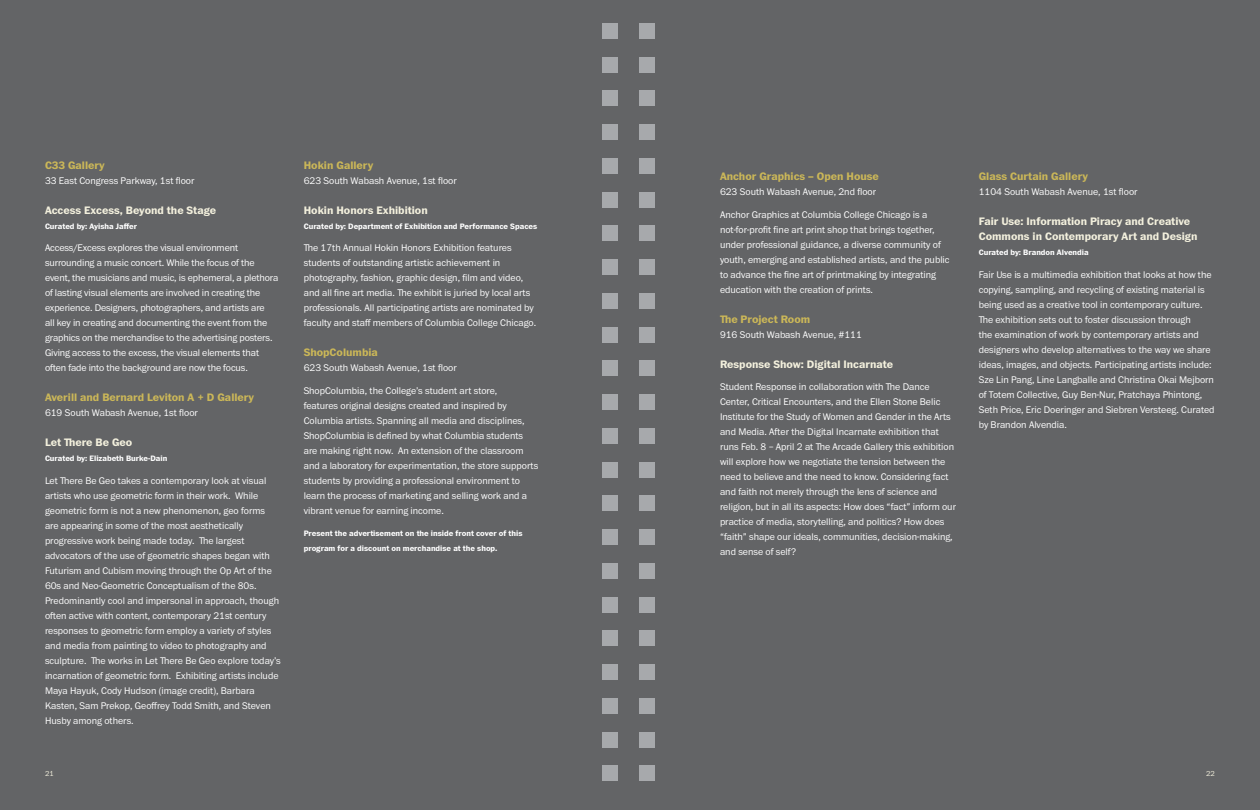
<style>
.page{position:relative;width:1260px;height:810px;background:#636466}
.page>*{position:absolute;margin:0;border:0;box-sizing:border-box;transform-origin:0 0}
.t1{font:700 11.25px/15px "Franklin ITC Pro";color:#f3f0dd}
.t2{font:700 11.25px "Franklin ITC Pro";color:#cbb758}
.t3{font:300 10px/15px "Franklin ITC Pro";color:#fff}
.t4{font:700 8.12px/15px "Franklin ITC Pro";color:#fff}
.t5{font:300 7.5px "Franklin ITC Pro";color:#f3f0dd}
</style>
<div class="page">
<div style="left:639px;top:23px;width:16px;height:16px;background:#a7a9ac"></div>
<div style="left:639px;top:57px;width:16px;height:15px;background:#a7a9ac"></div>
<div style="left:639px;top:91px;width:16px;height:15px;background:#a7a9ac"></div>
<div style="left:639px;top:124px;width:16px;height:16px;background:#a7a9ac"></div>
<div style="left:639px;top:158px;width:16px;height:16px;background:#a7a9ac"></div>
<div style="left:639px;top:192px;width:16px;height:16px;background:#a7a9ac"></div>
<div style="left:639px;top:226px;width:16px;height:15px;background:#a7a9ac"></div>
<div style="left:639px;top:259px;width:16px;height:16px;background:#a7a9ac"></div>
<div style="left:639px;top:293px;width:16px;height:16px;background:#a7a9ac"></div>
<div style="left:639px;top:327px;width:16px;height:15px;background:#a7a9ac"></div>
<div style="left:639px;top:361px;width:16px;height:15px;background:#a7a9ac"></div>
<div style="left:639px;top:394px;width:16px;height:16px;background:#a7a9ac"></div>
<div style="left:639px;top:428px;width:16px;height:16px;background:#a7a9ac"></div>
<div style="left:639px;top:462px;width:16px;height:16px;background:#a7a9ac"></div>
<div style="left:639px;top:496px;width:16px;height:15px;background:#a7a9ac"></div>
<div style="left:639px;top:529px;width:16px;height:16px;background:#a7a9ac"></div>
<div style="left:639px;top:563px;width:16px;height:16px;background:#a7a9ac"></div>
<div style="left:639px;top:597px;width:16px;height:15px;background:#a7a9ac"></div>
<div style="left:639px;top:631px;width:16px;height:15px;background:#a7a9ac"></div>
<div style="left:639px;top:664px;width:16px;height:16px;background:#a7a9ac"></div>
<div style="left:639px;top:698px;width:16px;height:16px;background:#a7a9ac"></div>
<div style="left:639px;top:732px;width:16px;height:16px;background:#a7a9ac"></div>
<div style="left:639px;top:766px;width:16px;height:15px;background:#a7a9ac"></div>
<div style="left:602px;top:23px;width:16px;height:16px;background:#a7a9ac"></div>
<div style="left:602px;top:57px;width:16px;height:15px;background:#a7a9ac"></div>
<div style="left:602px;top:91px;width:16px;height:15px;background:#a7a9ac"></div>
<div style="left:602px;top:124px;width:16px;height:16px;background:#a7a9ac"></div>
<div style="left:602px;top:158px;width:16px;height:16px;background:#a7a9ac"></div>
<div style="left:602px;top:192px;width:16px;height:16px;background:#a7a9ac"></div>
<div style="left:602px;top:226px;width:16px;height:15px;background:#a7a9ac"></div>
<div style="left:602px;top:259px;width:16px;height:16px;background:#a7a9ac"></div>
<div style="left:602px;top:293px;width:16px;height:16px;background:#a7a9ac"></div>
<div style="left:602px;top:327px;width:16px;height:15px;background:#a7a9ac"></div>
<div style="left:602px;top:361px;width:16px;height:15px;background:#a7a9ac"></div>
<div style="left:602px;top:394px;width:16px;height:16px;background:#a7a9ac"></div>
<div style="left:602px;top:428px;width:16px;height:16px;background:#a7a9ac"></div>
<div style="left:602px;top:462px;width:16px;height:16px;background:#a7a9ac"></div>
<div style="left:602px;top:496px;width:16px;height:15px;background:#a7a9ac"></div>
<div style="left:602px;top:529px;width:16px;height:16px;background:#a7a9ac"></div>
<div style="left:602px;top:563px;width:16px;height:16px;background:#a7a9ac"></div>
<div style="left:602px;top:597px;width:16px;height:15px;background:#a7a9ac"></div>
<div style="left:602px;top:631px;width:16px;height:15px;background:#a7a9ac"></div>
<div style="left:602px;top:664px;width:16px;height:16px;background:#a7a9ac"></div>
<div style="left:602px;top:698px;width:16px;height:16px;background:#a7a9ac"></div>
<div style="left:602px;top:732px;width:16px;height:16px;background:#a7a9ac"></div>
<div style="left:602px;top:766px;width:16px;height:15px;background:#a7a9ac"></div>
<p class="t2" style="left:45px;top:159px;width:61px">C33 Gallery</p>
<p class="t3" style="left:45px;top:173px;width:151px">33 East Congress Parkway, 1st floor</p>
<p class="t1" style="left:45px;top:203px;width:173px">Access Excess, Beyond the Stage</p>
<p class="t4" style="left:45px;top:219px;width:94px">Curated by: Ayisha Jaffer</p>
<p class="t3" style="left:45px;top:241px;width:235px">Access/Excess explores the visual environment surrounding a music concert. While the focus of the event, the musicians and music, is ephemeral, a plethora of lasting visual elements are involved in creating the experience. Designers, photographers, and artists are<br>all key in creating and documenting the event from the graphics on the merchandise to the advertising posters.<br>Giving access to the excess, the visual elements that often fade into the background are now the focus.</p>
<p class="t2" style="left:45px;top:391px;width:211px">Averill and Bernard Leviton A + D Gallery</p>
<p class="t3" style="left:45px;top:406px;width:154px">619 South Wabash Avenue, 1st floor</p>
<p class="t1" style="left:45px;top:435px;width:89px">Let There Be Geo</p>
<p class="t4" style="left:45px;top:451px;width:124px">Curated by: Elizabeth Burke-Dain</p>
<p class="t3" style="left:45px;top:473px;width:237px">Let There Be Geo takes a contemporary look at visual artists who use geometric form in their work. While geometric form is not a new phenomenon, geo forms are appearing in some of the most aesthetically progressive work being made today. The largest advocators of the use of geometric shapes began with Futurism and Cubism moving through the Op Art of the 60s and Neo-Geometric Conceptualism of the 80s.<br>Predominantly cool and impersonal in approach, though often active with content, contemporary 21st century responses to geometric form employ a variety of styles and media from painting to video to photography and sculpture. The works in Let There Be Geo explore today’s incarnation of geometric form. Exhibiting artists include Maya Hayuk, Cody Hudson (image credit), Barbara Kasten, Sam Prekop, Geoffrey Todd Smith, and Steven Husby among others.</p>
<p class="t2" style="left:304px;top:159px;width:71px">Hokin Gallery</p>
<p class="t3" style="left:304px;top:173px;width:154px">623 South Wabash Avenue, 1st floor</p>
<p class="t1" style="left:304px;top:203px;width:126px">Hokin Honors Exhibition</p>
<p class="t4" style="left:304px;top:219px;width:235px">Curated by: Department of Exhibition and Performance Spaces</p>
<p class="t3" style="left:304px;top:241px;width:234px">The 17th Annual Hokin Honors Exhibition features students of outstanding artistic achievement in photography, fashion, graphic design, film and video, and all fine art media. The exhibit is juried by local arts professionals. All participating artists are nominated by faculty and staff members of Columbia College Chicago.</p>
<p class="t2" style="left:304px;top:346px;width:76px">ShopColumbia</p>
<p class="t3" style="left:304px;top:361px;width:154px">623 South Wabash Avenue, 1st floor</p>
<p class="t3" style="left:304px;top:383px;width:236px">ShopColumbia, the College’s student art store,<br>features original designs created and inspired by Columbia artists. Spanning all media and disciplines, ShopColumbia is defined by what Columbia students are making right now. An extension of the classroom and a laboratory for experimentation, the store supports students by providing a professional environment to learn the process of marketing and selling work and a vibrant venue for earning income.</p>
<p class="t4" style="left:304px;top:526px;width:220px">Present the advertisement on the inside front cover of this program for a discount on merchandise at the shop.</p>
<p class="t2" style="left:720px;top:170px;width:160px">Anchor Graphics – Open House</p>
<p class="t3" style="left:720px;top:184px;width:158px">623 South Wabash Avenue, 2nd floor</p>
<p class="t3" style="left:720px;top:207px;width:231px">Anchor Graphics at Columbia College Chicago is a not-for-profit fine art print shop that brings together, under professional guidance, a diverse community of youth, emerging and established artists, and the public to advance the fine art of printmaking by integrating education with the creation of prints.</p>
<p class="t2" style="left:720px;top:312px;width:92px">The Project Room</p>
<p class="t3" style="left:720px;top:327px;width:143px">916 South Wabash Avenue, #111</p>
<p class="t1" style="left:720px;top:357px;width:175px">Response Show: Digital Incarnate</p>
<p class="t3" style="left:720px;top:379px;width:238px">Student Response in collaboration with The Dance Center, Critical Encounters, and the Ellen Stone Belic Institute for the Study of Women and Gender in the Arts and Media. After the Digital Incarnate exhibition that runs Feb. 8 – April 2 at The Arcade Gallery this exhibition will explore how we negotiate the tension between the need to believe and the need to know. Considering fact and faith not merely through the lens of science and religion, but in all its aspects: How does “fact” inform our practice of media, storytelling, and politics? How does “faith” shape our ideals, communities, decision-making, and sense of self?</p>
<p class="t2" style="left:979px;top:170px;width:111px">Glass Curtain Gallery</p>
<p class="t3" style="left:979px;top:184px;width:160px">1104 South Wabash Avenue, 1st floor</p>
<p class="t1" style="left:979px;top:214px;width:220px">Fair Use: Information Piracy and Creative<br>Commons in Contemporary Art and Design</p>
<p class="t4" style="left:979px;top:245px;width:111px">Curated by: Brandon Alvendia</p>
<p class="t3" style="left:979px;top:267px;width:237px">Fair Use is a multimedia exhibition that looks at how the copying, sampling, and recycling of existing material is being used as a creative tool in contemporary culture.<br>The exhibition sets out to foster discussion through<br>the examination of work by contemporary artists and designers who develop alternatives to the way we share ideas, images, and objects. Participating artists include:<br>Sze Lin Pang, Line Langballe and Christina Okai Mejborn of Totem Collective, Guy Ben-Nur, Pratchaya Phintong, Seth Price, Eric Doeringer and Siebren Versteeg. Curated by Brandon Alvendia.</p>
<p class="t5" style="left:45px;top:769px;width:10px">21</p>
<p class="t5" style="left:1206px;top:769px;width:10px">22</p>
</div>
